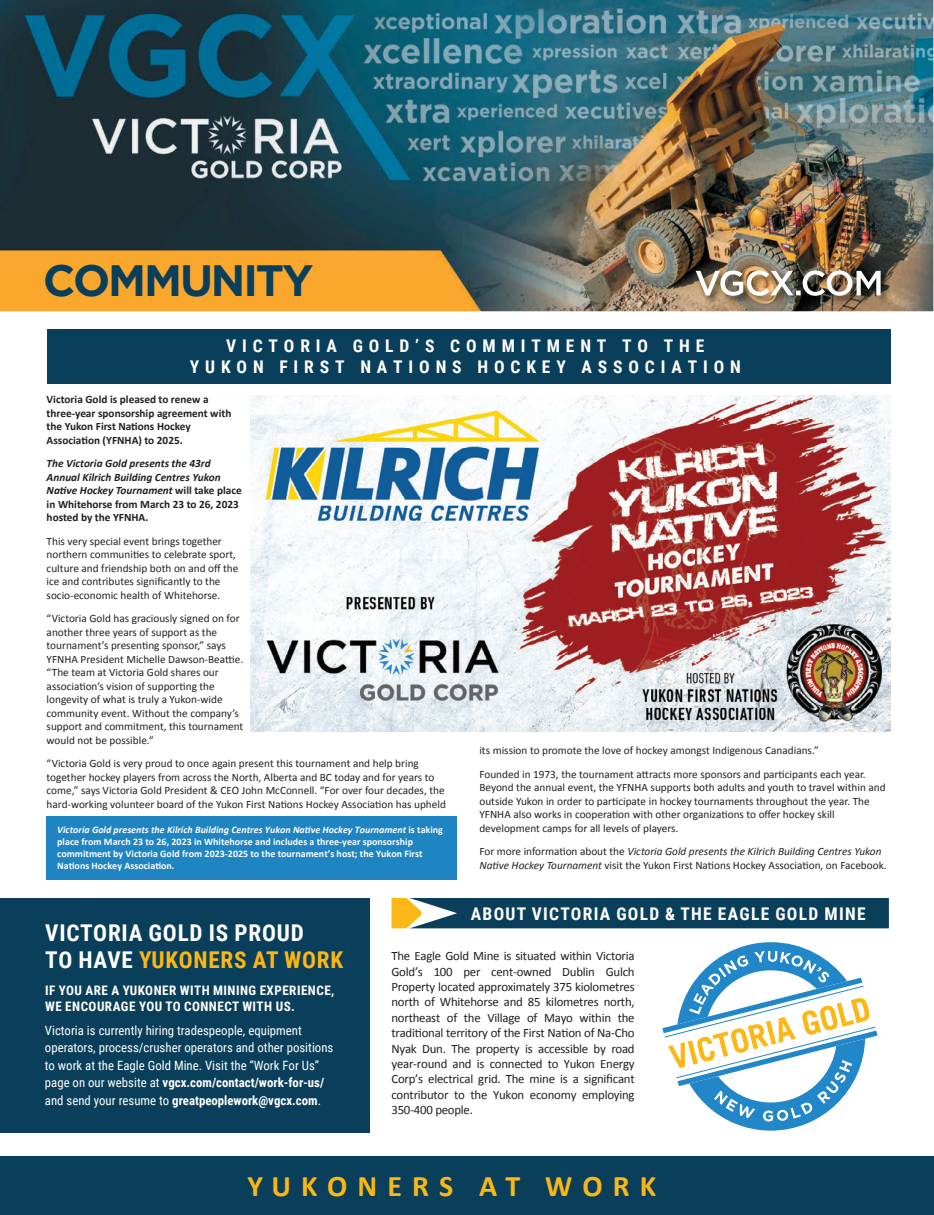
<style>
.page{position:relative;width:934px;height:1215px;background:#fff}
.page>*{position:absolute;margin:0;border:0;box-sizing:border-box;transform-origin:0 0}
.t1{font:700 43.75px "Gotham HTF";letter-spacing:-.05em;color:#0a3f5b}
.t2{font:700 30px "Calibri";letter-spacing:.335em;color:#fbb715}
.t3{font:700 23.12px/26.2px "Roboto Condensed";letter-spacing:.035em;color:#fff}
.t4{font:700 17.5px/21px "Roboto Condensed";letter-spacing:.335em;color:#fff;text-align:center}
.t5{font:700 17.5px "Roboto Condensed";letter-spacing:.075em;color:#fff}
.t6{font:700 13.12px/16.2px "Roboto Condensed";letter-spacing:.035em;color:#fff}
.t7{font:12.75px/15.4px "Calibri";letter-spacing:-.02em;color:#231f20;text-align:justify}
.t8{font:12.75px/17.5px "Roboto Condensed";color:#fff}
.t9{font:11.25px/13.5px "Calibri";color:#231f20}
.t10{font:italic 700 11.25px/13.5px "Calibri";color:#231f20}
.t11{font:700 11.25px/13.5px "Calibri";color:#231f20}
.t12{font:700 10px/12px "Calibri";color:#fff}
.s1{font-style:normal}
.s2{font-style:italic}
.s3{color:#fbb715}
.s4{font-weight:700}
</style>
<div class="page">
<svg style="left:662px;top:942px;width:215px;height:189px"></svg>
<svg style="left:391px;top:898px;width:498px;height:30px;background:#1f4c5e"></svg>
<div style="left:0;top:1157px;width:934px;height:58px;background:#0a3f5b"></div>
<div style="left:0;top:898px;width:369px;height:234px;background:#0a3f5b"></div>
<img style="left:0;top:0;width:933px;height:311px">
<img style="left:694px;top:268px;width:197px;height:38px">
<img style="left:695px;top:270px;width:185px;height:26px">
<div style="left:47px;top:329px;width:843px;height:55px;background:#0a3f5b"></div>
<img style="left:251px;top:396px;width:639px;height:335px">
<div style="left:47px;top:816px;width:410px;height:64px;background:#1f84c2"></div>
<h1 class="t1" style="left:43px;top:256px;width:272px">COMMUNITY</h1>
<h3 class="t4" style="left:190px;top:334px;width:552px">VICTORIA GOLD’S COMMITMENT TO THE<br>YUKON FIRST NATIONS HOCKEY ASSOCIATION</h3>
<p class="t11" style="left:47px;top:392px;width:186px">Victoria Gold is pleased to renew a three-year sponsorship agreement with the Yukon First Nations Hockey Association (YFNHA) to 2025.</p>
<p class="t10" style="left:47px;top:456px;width:197px">The Victoria Gold presents the 43rd Annual Kilrich Building Centres Yukon Native Hockey Tournament <span class="s1">will take place in Whitehorse from March 23 to 26, 2023 hosted by the YFNHA.</span></p>
<p class="t9" style="left:47px;top:534px;width:193px">This very special event brings together northern communities to celebrate sport, culture and friendship both on and off the ice and contributes significantly to the socio-economic health of Whitehorse.</p>
<p class="t9" style="left:47px;top:611px;width:198px">“Victoria Gold has graciously signed on for another three years of support as the tournament’s presenting sponsor,” says YFNHA President Michelle Dawson-Beattie. “The team at Victoria Gold shares our association’s vision of supporting the longevity of what is truly a Yukon-wide community event. Without the company’s support and commitment, this tournament would not be possible.”</p>
<p class="t9" style="left:47px;top:756px;width:401px">“Victoria Gold is very proud to once again present this tournament and help bring together hockey players from across the North, Alberta and BC today and for years to come,” says Victoria Gold President &amp; CEO John McConnell. “For over four decades, the hard-working volunteer board of the Yukon First Nations Hockey Association has upheld</p>
<p class="t12" style="left:57px;top:824px;width:387px"><span class="s2">Victoria Gold presents the Kilrich Building Centres Yukon Native Hockey Tournament</span> is taking place from March 23 to 26, 2023 in Whitehorse and includes a three-year sponsorship commitment by Victoria Gold from 2023-2025 to the tournament’s host; the Yukon First Nations Hockey Association.</p>
<p class="t9" style="left:479px;top:738px;width:388px;line-height:23.5px">its mission to promote the love of hockey amongst Indigenous Canadians.”<br>Founded in 1973, the tournament attracts more sponsors and participants each year.</p>
<p class="t9" style="left:479px;top:780px;width:408px">Beyond the annual event, the YFNHA supports both adults and youth to travel within and outside Yukon in order to participate in hockey tournaments throughout the year. The YFNHA also works in cooperation with other organizations to offer hockey skill development camps for all levels of players.</p>
<p class="t9" style="left:479px;top:844px;width:409px">For more information about the <span class="s2">Victoria Gold presents the Kilrich Building Centres Yukon<br>Native Hockey Tournament</span> visit the Yukon First Nations Hockey Association, on Facebook.</p>
<h3 class="t5" style="left:471px;top:901px;width:396px">ABOUT VICTORIA GOLD &amp; THE EAGLE GOLD MINE</h3>
<h3 class="t3" style="left:45px;top:919px;width:299px">VICTORIA GOLD IS PROUD<br>TO HAVE <span class="s3">YUKONERS AT WORK</span></h3>
<p class="t6" style="left:45px;top:982px;width:291px">IF YOU ARE A YUKONER WITH MINING EXPERIENCE,<br>WE ENCOURAGE YOU TO CONNECT WITH US.</p>
<p class="t8" style="left:45px;top:1021px;width:290px">Victoria is currently hiring tradespeople, equipment operators, process/crusher operators and other positions to work at the Eagle Gold Mine. Visit the “Work For Us” page on our website at <span class="s4">vgcx.com/contact/work-for-us/ </span>and send your resume to <span class="s4">greatpeoplework@vgcx.com</span>.</p>
<p class="t7" style="left:391px;top:948px;width:245px">The Eagle Gold Mine is situated within Victoria Gold’s 100 per cent-owned Dublin Gulch Property located approximately 375 kiolometres north of Whitehorse and 85 kilometres north, northeast of the Village of Mayo within the traditional territory of the First Nation of Na-Cho Nyak Dun. The property is accessible by road year-round and is connected to Yukon Energy Corp’s electrical grid. The mine is a significant contributor to the Yukon economy employing 350-400 people.</p>
<h2 class="t2" style="left:247px;top:1167px;width:410px">YUKONERS AT WORK</h2>
</div>
